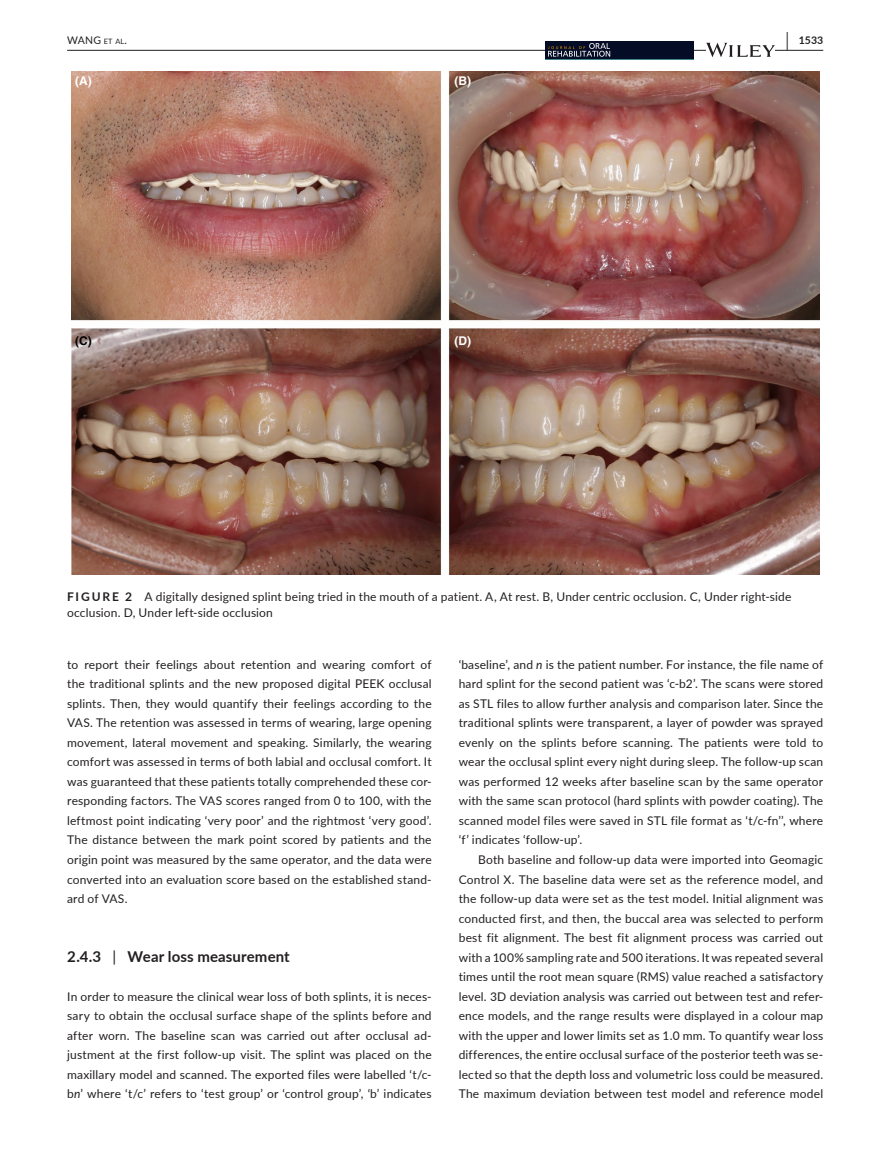
<style>
.page{position:relative;width:893px;height:1174px;background:#fff}
.page>*{position:absolute;margin:0;border:0;box-sizing:border-box;transform-origin:0 0}
.t1{font:700 19.5px "Lato";color:#231f20;scale:.48 1}
.t2{font:700 15px "Lato";letter-spacing:.01em;color:#231f20}
.t3{font:12px/19.5px "Lato";letter-spacing:.015em;color:#231f20;text-align:justify}
.t4{font:700 12px "Helvetica";color:#fff}
.t5{font:700 12px "Helvetica";color:#000}
.t6{font:10.5px "Lato";color:#231f20}
.t7{font:700 10.5px "Lato";color:#231f20}
.s1{font-size:7.35px}
.s2{font-weight:700}
.s3{font-weight:400}
.s4{font-style:italic}
</style>
<div class="page">
<hr style="left:67px;top:50px;width:756px;height:1px;background:#231f20">
<div style="left:545px;top:41px;width:149px;height:19px;background:#050c26"></div>
<hr style="left:545px;top:59px;width:149px;height:1px;background:#3e8690">
<svg style="left:548px;top:43px;width:62px;height:14px"></svg>
<svg style="left:706px;top:43px;width:69px;height:14px"></svg>
<img style="left:71px;top:72px;width:748px;height:502px">
<h1 class="t1" style="left:786px;top:25px;width:7px">|</h1>
<p class="t6" style="left:67px;top:33px;width:61px">WANG <span class="s1">et al</span>.</p>
<p class="t7" style="left:799px;top:33px;width:26px">1533</p>
<p class="t4" style="left:75px;top:74px;width:18px">(A)</p>
<p class="t4" style="left:455px;top:74px;width:18px">(B)</p>
<p class="t5" style="left:75px;top:334px;width:18px">(C)</p>
<p class="t4" style="left:455px;top:334px;width:18px">(D)</p>
<p class="t3" style="left:67px;top:588px;width:726px;line-height:16.5px"><span class="s2">FIGURE 2</span> A digitally designed splint being tried in the mouth of a patient. A, At rest. B, Under centric occlusion. C, Under right-side occlusion. D, Under left-side occlusion</p>
<p class="t3" style="left:67px;top:654px;width:366px">to report their feelings about retention and wearing comfort of the traditional splints and the new proposed digital PEEK occlusal splints. Then, they would quantify their feelings according to the VAS. The retention was assessed in terms of wearing, large opening movement, lateral movement and speaking. Similarly, the wearing comfort was assessed in terms of both labial and occlusal comfort. It was guaranteed that these patients totally comprehended these cor&shy;responding factors. The VAS scores ranged from 0 to 100, with the leftmost point indicating ‘very poor’ and the rightmost ‘very good’.<br>The distance between the mark point scored by patients and the origin point was measured by the same operator, and the data were converted into an evaluation score based on the established stand&shy;ard of VAS.</p>
<p class="t2" style="left:67px;top:945px;width:224px">2.4.3 <span class="s3">|</span> Wear loss measurement</p>
<p class="t3" style="left:67px;top:986px;width:366px">In order to measure the clinical wear loss of both splints, it is neces&shy;sary to obtain the occlusal surface shape of the splints before and after worn. The baseline scan was carried out after occlusal ad&shy;justment at the first follow-up visit. The splint was placed on the maxillary model and scanned. The exported files were labelled ‘t/c&shy;b<span class="s4">n</span>’ where ‘t/c’ refers to ‘test group’ or ‘control group’, ‘b’ indicates</p>
<p class="t3" style="left:459px;top:654px;width:366px">‘baseline’, and <span class="s4">n</span> is the patient number. For instance, the file name of hard splint for the second patient was ‘c-b2’. The scans were stored as STL files to allow further analysis and comparison later. Since the traditional splints were transparent, a layer of powder was sprayed evenly on the splints before scanning. The patients were told to wear the occlusal splint every night during sleep. The follow-up scan was performed 12 weeks after baseline scan by the same operator with the same scan protocol (hard splints with powder coating). The scanned model files were saved in STL file format as ‘t/c-fn’’, where ‘f’ indicates ‘follow-up’.</p>
<p class="t3" style="left:459px;top:849px;width:366px;text-indent:20px">Both baseline and follow-up data were imported into Geomagic Control X. The baseline data were set as the reference model, and the follow-up data were set as the test model. Initial alignment was conducted first, and then, the buccal area was selected to perform best fit alignment. The best fit alignment process was carried out with a 100% sampling rate and 500 iterations. It was repeated several times until the root mean square (RMS) value reached a satisfactory level. 3D deviation analysis was carried out between test and refer&shy;ence models, and the range results were displayed in a colour map with the upper and lower limits set as 1.0 mm. To quantify wear loss differences, the entire occlusal surface of the posterior teeth was se&shy;lected so that the depth loss and volumetric loss could be measured.<br>The maximum deviation between test model and reference model</p>
</div>
